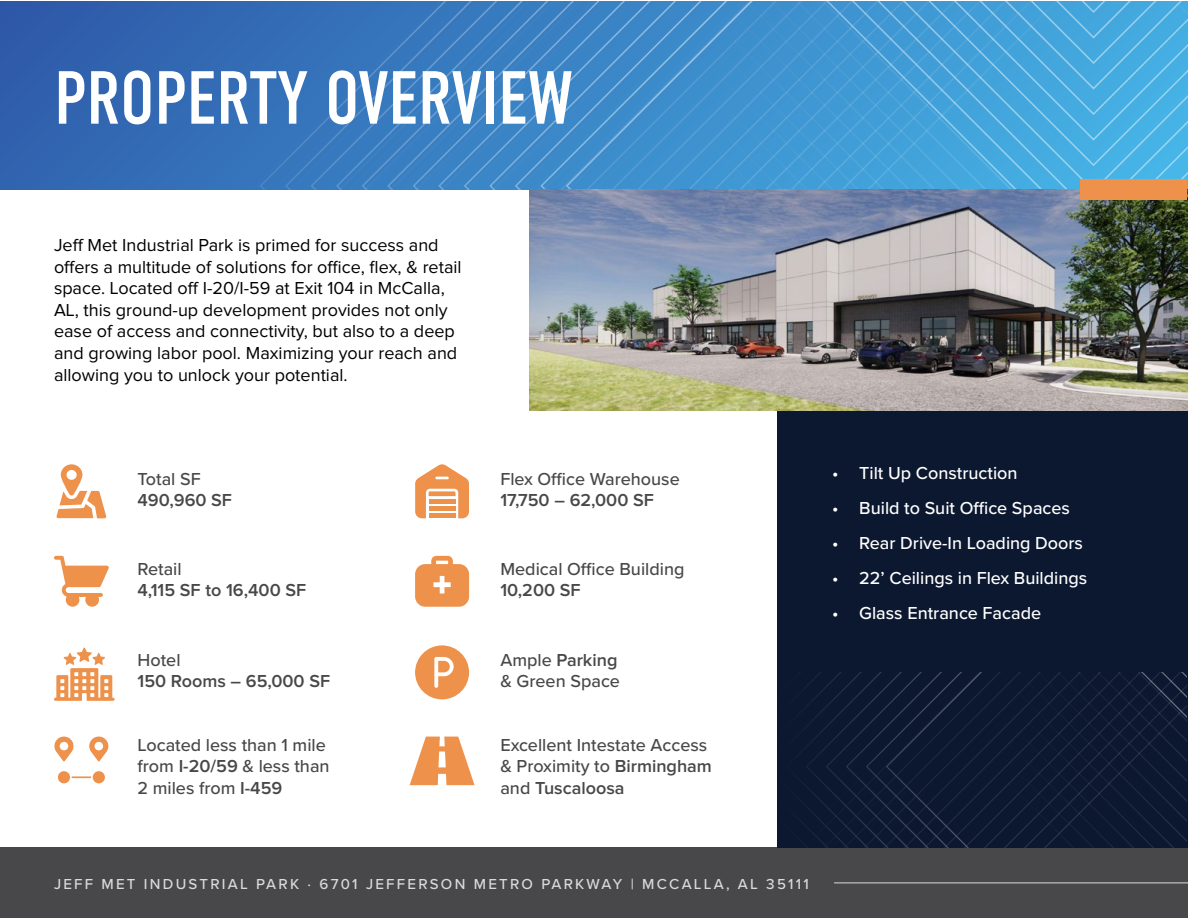
<style>
.page{position:relative;width:1188px;height:918px;background:#fff}
.page>*{position:absolute;margin:0;border:0;box-sizing:border-box;transform-origin:0 0}
.t1{font:75px "DIN Condensed";color:#fff}
.t2{font:18px/21.6px "Proxima Nova";color:#000}
.t3{font:500 18px/21.6px "Proxima Nova";color:#48484a}
.t4{font:500 18px "Proxima Nova";color:#fff}
.t5{font:600 18px "Proxima Nova";color:#48484a}
.t6{font:500 15px "Proxima Nova";letter-spacing:.15em;color:#dadada}
.s1{font-weight:600}
</style>
<div class="page">
<div style="left:0;top:848px;width:1188px;height:70px;background:#48484a"></div>
<hr style="left:834px;top:883px;width:354px;height:1px;background:#dadada">
<div style="left:777px;top:189px;width:410px;height:659px;background:#0c1830"></div>
<div style="left:0;top:1px;width:1188px;height:189px;background:#3165b0"></div>
<svg style="left:322px;top:1px;width:866px;height:4px;background:#428fcc"></svg>
<svg style="left:297px;top:5px;width:891px;height:25px;background:#418fcc"></svg>
<svg style="left:271px;top:30px;width:917px;height:26px;background:#4190cd"></svg>
<svg style="left:246px;top:56px;width:942px;height:25px;background:#4190cd"></svg>
<svg style="left:220px;top:81px;width:968px;height:26px;background:#4191ce"></svg>
<svg style="left:194px;top:107px;width:994px;height:26px;background:#4192ce"></svg>
<svg style="left:169px;top:133px;width:1019px;height:25px;background:#4193cf"></svg>
<svg style="left:159px;top:158px;width:1029px;height:32px;background:#4093cf"></svg>
<svg style="left:415px;top:464px;width:54px;height:54px"></svg>
<hr style="left:429px;top:514px;width:27px;height:4px;background:#ee914b">
<svg style="left:410px;top:737px;width:65px;height:48px"></svg>
<svg style="left:54px;top:556px;width:55px;height:51px"></svg>
<svg style="left:54px;top:737px;width:55px;height:46px"></svg>
<svg style="left:415px;top:645px;width:54px;height:54px"></svg>
<svg style="left:415px;top:556px;width:54px;height:51px"></svg>
<svg style="left:56px;top:464px;width:50px;height:54px"></svg>
<img style="left:529px;top:189px;width:659px;height:222px">
<div style="left:1081px;top:179px;width:106px;height:21px;background:#ee914b"></div>
<svg style="left:805px;top:673px;width:382px;height:175px"></svg>
<svg style="left:54px;top:648px;width:61px;height:53px"></svg>
<h1 class="t1" style="left:54px;top:56px;width:520px">PROPERTY OVERVIEW</h1>
<p class="t2" style="left:54px;top:235px;width:409px">Jeff Met Industrial Park is primed for success and offers a multitude of solutions for office, flex, &amp; retail space. Located off I-20/I-59 at Exit 104 in McCalla, AL, this ground-up development provides not only ease of access and connectivity, but also to a deep and growing labor pool. Maximizing your reach and allowing you to unlock your potential.</p>
<p class="t3" style="left:138px;top:467px;width:65px">Total SF</p>
<p class="t5" style="left:138px;top:492px;width:96px">490,960 SF</p>
<p class="t3" style="left:500px;top:467px;width:181px">Flex Office Warehouse</p>
<p class="t5" style="left:500px;top:492px;width:155px">17,750 – 62,000 SF</p>
<p class="t3" style="left:138px;top:557px;width:46px">Retail</p>
<p class="t5" style="left:138px;top:582px;width:170px">4,115 SF to 16,400 SF</p>
<p class="t3" style="left:500px;top:557px;width:186px">Medical Office Building</p>
<p class="t5" style="left:500px;top:582px;width:82px">10,200 SF</p>
<p class="t3" style="left:138px;top:648px;width:44px">Hotel</p>
<p class="t5" style="left:138px;top:673px;width:194px">150 Rooms – 65,000 SF</p>
<p class="t3" style="left:500px;top:648px;width:121px">Ample <span class="s1">Parking </span>&amp; Green Space</p>
<p class="t3" style="left:138px;top:733px;width:194px">Located less than 1 mile from <span class="s1">I-20/59</span> &amp; less than<br>2 miles from <span class="s1">I-459</span></p>
<p class="t3" style="left:500px;top:733px;width:213px">Excellent Intestate Access &amp; Proximity to <span class="s1">Birmingham </span>and <span class="s1">Tuscaloosa</span></p>
<p class="t4" style="left:832px;top:459px;width:187px">• Tilt Up Construction</p>
<p class="t4" style="left:832px;top:494px;width:239px">• Build to Suit Office Spaces</p>
<p class="t4" style="left:832px;top:529px;width:252px">• Rear Drive-In Loading Doors</p>
<p class="t4" style="left:832px;top:564px;width:257px">• 22’ Ceilings in Flex Buildings</p>
<p class="t4" style="left:832px;top:600px;width:210px">• Glass Entrance Facade</p>
<p class="t6" style="left:54px;top:873px;width:756px">JEFF MET INDUSTRIAL PARK · 6701 JEFFERSON METRO PARKWAY | MCCALLA, AL 35111</p>
</div>
